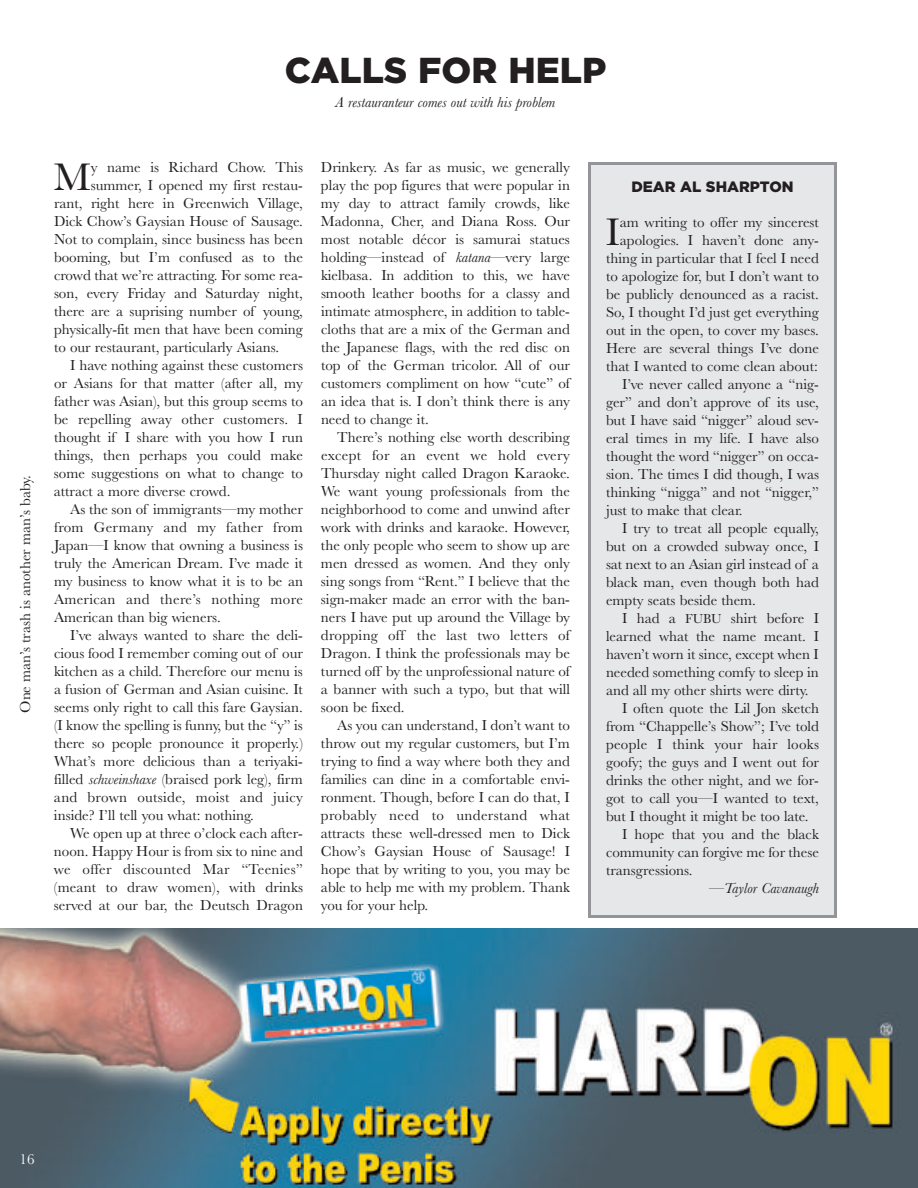
<style>
.page{position:relative;width:918px;height:1188px;background:#fff}
.page>*{position:absolute;margin:0;border:0;box-sizing:border-box;transform-origin:0 0}
.t1{font:39.9px "Baskerville";color:#231f20}
.t2{font:900 36px "Gotham";color:#231f20}
.t3{font:15px/18px "Baskerville";color:#231f20;text-align:justify}
.t4{font:15px "Baskerville";letter-spacing:.02em;color:#231f20}
.t5{font:italic 15px "Baskerville";color:#231f20}
.t6{font:900 15px "Gotham";color:#231f20}
.t7{font:15px "Baskerville";color:#fff}
.s1{font-style:italic}
.s2{font-size:13.5px}
.s3{font-style:normal}
</style>
<div class="page">
<img style="left:0;top:929px;width:918px;height:259px">
<div style="left:591px;top:165px;width:243px;height:750px;background:#e6e7e9"></div>
<div style="left:588px;top:162px;width:249px;height:756px;border:3px solid #939598"></div>
<h2 class="t2" style="left:285px;top:49px;width:323px">CALLS FOR HELP</h2>
<p class="t5" style="left:335px;top:93px;width:222px">A restauranteur comes out with his problem</p>
<p class="t3" style="left:16px;top:713px;width:239px;rotate:-90deg">One man’s trash is another man’s baby.</p>
<h1 class="t1" style="left:54px;top:153px;width:39px">M</h1>
<p class="t3" style="left:91px;top:158px;width:214px">y name is Richard Chow. This</p>
<p class="t3" style="left:91px;top:176px;width:214px">summer, I opened my first restau-</p>
<p class="t3" style="left:54px;top:194px;width:250px">rant, right here in Greenwich Village,</p>
<p class="t3" style="left:54px;top:212px;width:251px">Dick Chow’s Gaysian House of Sausage.</p>
<p class="t3" style="left:54px;top:230px;width:250px">Not to complain, since business has been</p>
<p class="t3" style="left:54px;top:248px;width:250px">booming, but I’m confused as to the</p>
<p class="t3" style="left:54px;top:266px;width:250px">crowd that we’re attracting. For some rea-</p>
<p class="t3" style="left:54px;top:284px;width:251px">son, every Friday and Saturday night,</p>
<p class="t3" style="left:54px;top:302px;width:250px">there are a suprising number of young,</p>
<p class="t3" style="left:54px;top:320px;width:250px">physically-fit men that have been coming</p>
<p class="t3" style="left:54px;top:338px;width:227px">to our restaurant, particularly Asians.</p>
<p class="t3" style="left:70px;top:356px;width:234px">I have nothing against these customers</p>
<p class="t3" style="left:54px;top:374px;width:250px">or Asians for that matter (after all, my</p>
<p class="t3" style="left:54px;top:392px;width:251px">father was Asian), but this group seems to</p>
<p class="t3" style="left:54px;top:410px;width:250px">be repelling away other customers. I</p>
<p class="t3" style="left:54px;top:428px;width:250px">thought if I share with you how I run</p>
<p class="t3" style="left:54px;top:446px;width:250px">things, then perhaps you could make</p>
<p class="t3" style="left:54px;top:464px;width:250px">some suggestions on what to change to</p>
<p class="t3" style="left:54px;top:482px;width:178px">attract a more diverse crowd.</p>
<p class="t3" style="left:70px;top:500px;width:234px">As the son of immigrants—my mother</p>
<p class="t4" style="left:54px;top:518px;width:250px">from Germany and my father from</p>
<p class="t3" style="left:54px;top:536px;width:250px">Japan—I know that owning a business is</p>
<p class="t3" style="left:54px;top:554px;width:250px">truly the American Dream. I’ve made it</p>
<p class="t3" style="left:54px;top:572px;width:251px">my business to know what it is to be an</p>
<p class="t4" style="left:54px;top:590px;width:250px">American and there’s nothing more</p>
<p class="t3" style="left:54px;top:608px;width:168px">American than big wieners.</p>
<p class="t3" style="left:70px;top:626px;width:234px">I’ve always wanted to share the deli-</p>
<p class="t3" style="left:54px;top:644px;width:250px">cious food I remember coming out of our</p>
<p class="t3" style="left:54px;top:662px;width:250px">kitchen as a child. Therefore our menu is</p>
<p class="t3" style="left:54px;top:680px;width:251px">a fusion of German and Asian cuisine. It</p>
<p class="t3" style="left:54px;top:698px;width:251px">seems only right to call this fare Gaysian.</p>
<p class="t3" style="left:54px;top:716px;width:250px">(I know the spelling is funny, but the “y” is</p>
<p class="t3" style="left:54px;top:734px;width:250px">there so people pronounce it properly.)</p>
<p class="t3" style="left:54px;top:752px;width:250px">What’s more delicious than a teriyaki-</p>
<p class="t3" style="left:54px;top:770px;width:250px">filled <span class="s1">schweinshaxe</span> (braised pork leg), firm</p>
<p class="t4" style="left:54px;top:788px;width:251px">and brown outside, moist and juicy</p>
<p class="t3" style="left:54px;top:806px;width:201px">inside? I’ll tell you what: nothing.</p>
<p class="t3" style="left:70px;top:824px;width:234px">We open up at three o’clock each after-</p>
<p class="t3" style="left:54px;top:842px;width:250px">noon. Happy Hour is from six to nine and</p>
<p class="t4" style="left:54px;top:860px;width:250px">we offer discounted Mar “Teenies”</p>
<p class="t3" style="left:54px;top:878px;width:251px">(meant to draw women), with drinks</p>
<p class="t3" style="left:54px;top:896px;width:251px">served at our bar, the Deutsch Dragon</p>
<p class="t3" style="left:321px;top:158px;width:251px">Drinkery. As far as music, we generally play the pop figures that were popular in my day to attract family crowds, like Madonna, Cher, and Diana Ross. Our most notable décor is samurai statues holding—instead of <span class="s1">katana</span>—very large kielbasa. In addition to this, we have smooth leather booths for a classy and intimate atmosphere, in addition to table&shy;cloths that are a mix of the German and the Japanese flags, with the red disc on top of the German tricolor. All of our customers compliment on how “cute” of an idea that is. I don’t think there is any need to change it.</p>
<p class="t3" style="left:321px;top:428px;width:251px;text-indent:16px">There’s nothing else worth describing except for an event we hold every Thursday night called Dragon Karaoke.<br>We want young professionals from the neighborhood to come and unwind after work with drinks and karaoke. However, the only people who seem to show up are men dressed as women. And they only sing songs from “Rent.” I believe that the sign-maker made an error with the ban&shy;ners I have put up around the Village by dropping off the last two letters of Dragon. I think the professionals may be turned off by the unprofessional nature of a banner with such a typo, but that will soon be fixed.</p>
<p class="t3" style="left:321px;top:716px;width:251px;text-indent:16px">As you can understand, I don’t want to throw out my regular customers, but I’m trying to find a way where both they and families can dine in a comfortable envi&shy;ronment. Though, before I can do that, I probably need to understand what attracts these well-dressed men to Dick Chow’s Gaysian House of Sausage! I hope that by writing to you, you may be able to help me with my problem. Thank you for your help.</p>
<p class="t6" style="left:631px;top:178px;width:164px">DEAR AL SHARPTON</p>
<h1 class="t1" style="left:606px;top:208px;width:16px">I</h1>
<p class="t3" style="left:620px;top:213px;width:201px">am writing to offer my sincerest</p>
<p class="t3" style="left:620px;top:231px;width:201px">apologies. I haven’t done any-</p>
<p class="t3" style="left:606px;top:249px;width:214px">thing in particular that I feel I need</p>
<p class="t3" style="left:606px;top:267px;width:214px">to apologize for, but I don’t want to</p>
<p class="t3" style="left:606px;top:285px;width:215px">be publicly denounced as a racist.</p>
<p class="t3" style="left:606px;top:303px;width:214px">So, I thought I’d just get everything</p>
<p class="t3" style="left:606px;top:321px;width:214px">out in the open, to cover my bases.</p>
<p class="t3" style="left:606px;top:339px;width:214px">Here are several things I’ve done</p>
<p class="t3" style="left:606px;top:357px;width:213px">that I wanted to come clean about:</p>
<p class="t3" style="left:622px;top:375px;width:198px">I’ve never called anyone a “nig-</p>
<p class="t3" style="left:606px;top:393px;width:214px">ger” and don’t approve of its use,</p>
<p class="t3" style="left:606px;top:411px;width:214px">but I have said “nigger” aloud sev-</p>
<p class="t3" style="left:606px;top:429px;width:214px">eral times in my life. I have also</p>
<p class="t3" style="left:606px;top:447px;width:214px">thought the word “nigger” on occa-</p>
<p class="t3" style="left:606px;top:465px;width:215px">sion. The times I did though, I was</p>
<p class="t3" style="left:606px;top:483px;width:214px">thinking “nigga” and not “nigger,”</p>
<p class="t3" style="left:606px;top:501px;width:138px">just to make that clear.</p>
<p class="t3" style="left:622px;top:519px;width:198px">I try to treat all people equally,</p>
<p class="t3" style="left:606px;top:537px;width:215px">but on a crowded subway once, I</p>
<p class="t3" style="left:606px;top:555px;width:215px">sat next to an Asian girl instead of a</p>
<p class="t3" style="left:606px;top:573px;width:215px">black man, even though both had</p>
<p class="t3" style="left:606px;top:591px;width:152px">empty seats beside them.</p>
<p class="t3" style="left:622px;top:609px;width:198px">I had a <span class="s2">FUBU</span> shirt before I</p>
<p class="t3" style="left:606px;top:627px;width:215px">learned what the name meant. I</p>
<p class="t3" style="left:606px;top:645px;width:214px">haven’t worn it since, except when I</p>
<p class="t3" style="left:606px;top:663px;width:214px">needed something comfy to sleep in</p>
<p class="t3" style="left:606px;top:681px;width:204px">and all my other shirts were dirty.</p>
<p class="t3" style="left:622px;top:699px;width:198px">I often quote the Lil Jon sketch</p>
<p class="t3" style="left:606px;top:717px;width:214px">from “Chappelle’s Show”; I’ve told</p>
<p class="t4" style="left:606px;top:735px;width:215px">people I think your hair looks</p>
<p class="t3" style="left:606px;top:753px;width:215px">goofy; the guys and I went out for</p>
<p class="t3" style="left:606px;top:771px;width:214px">drinks the other night, and we for-</p>
<p class="t3" style="left:606px;top:789px;width:214px">got to call you—I wanted to text,</p>
<p class="t3" style="left:606px;top:807px;width:204px">but I thought it might be too late.</p>
<p class="t3" style="left:622px;top:825px;width:198px">I hope that you and the black</p>
<p class="t3" style="left:606px;top:843px;width:215px">community can forgive me for these</p>
<p class="t3" style="left:606px;top:861px;width:88px">transgressions.</p>
<p class="t5" style="left:709px;top:879px;width:111px"><span class="s3">—</span>Taylor Cavanaugh</p>
<p class="t7" style="left:20px;top:1150px;width:16px">16</p>
</div>
